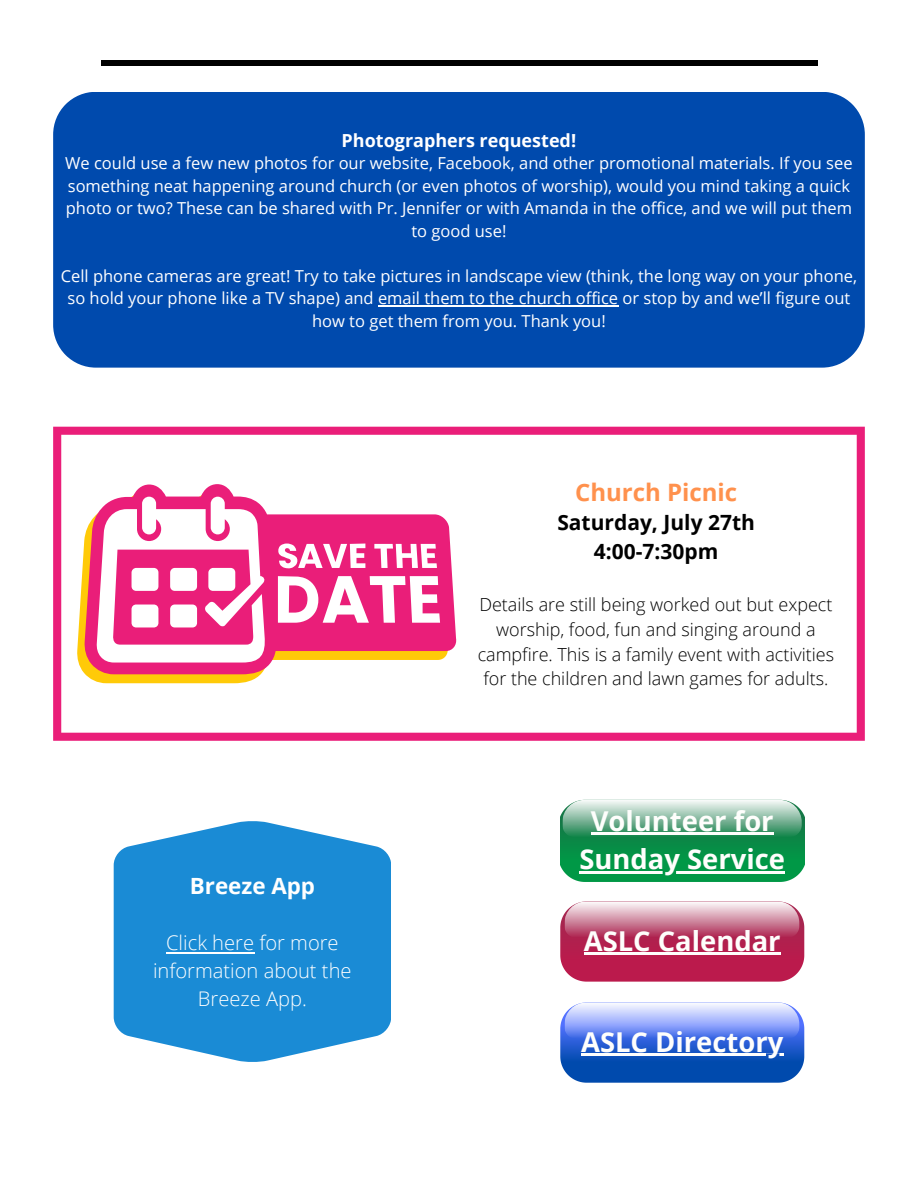
<style>
.page{position:relative;width:918px;height:1188px;background:#fff}
.page>*{position:absolute;margin:0;border:0;box-sizing:border-box;transform-origin:0 0}
.t1{font:700 27.45px "Open Sans";color:#fefefc}
.t2{font:700 24px "Open Sans";color:#ff914d}
.t3{font:700 22.35px "Open Sans";color:#fff}
.t4{font:700 21px/29.2px "Open Sans";color:#000;text-align:center}
.t5{font:300 20.1px/27.8px "Open Sans";color:#fff;text-align:center}
.t6{font:300 18px/24.8px "Open Sans";color:#000;text-align:center}
.t7{font:700 18px "Open Sans";color:#fff}
.t8{font:16.5px/22.5px "Open Sans";color:#fff;text-align:center}
</style>
<div class="page">
<div style="left:101px;top:60px;width:717px;height:6px;background:#000"></div>
<svg style="left:560px;top:901px;width:244px;height:80px;background:#c6577a"></svg>
<svg style="left:560px;top:1002px;width:244px;height:80px;background:#5983d9"></svg>
<svg style="left:114px;top:821px;width:277px;height:241px;background:#3498d9"></svg>
<svg style="left:560px;top:800px;width:244px;height:82px;background:#47a975"></svg>
<hr style="left:591px;top:833px;width:183px;height:2px;background:#fefefc">
<hr style="left:580px;top:871px;width:205px;height:2px;background:#fefefc">
<hr style="left:584px;top:953px;width:197px;height:2px;background:#fefefc">
<hr style="left:581px;top:1054px;width:202px;height:2px;background:#fefefc">
<hr style="left:166px;top:952px;width:88px;height:2px;background:#fff">
<div style="left:53px;top:92px;width:811px;height:276px;background:#004aad"></div>
<hr style="left:378px;top:305px;width:240px;height:2px;background:#fff">
<svg style="left:53px;top:427px;width:812px;height:314px"></svg>
<svg style="left:77px;top:493px;width:372px;height:190px"></svg>
<svg style="left:84px;top:484px;width:373px;height:190px;fill:#ea1e79"></svg>
<svg style="left:96px;top:497px;width:170px;height:166px"></svg>
<div style="left:132px;top:568px;width:26px;height:23px;background:#fff;border-radius:5px"></div>
<div style="left:170px;top:568px;width:27px;height:23px;background:#fff;border-radius:5px"></div>
<div style="left:208px;top:568px;width:27px;height:23px;background:#fff;border-radius:5px"></div>
<div style="left:132px;top:605px;width:26px;height:22px;background:#fff;border-radius:5px"></div>
<div style="left:170px;top:605px;width:27px;height:22px;background:#fff;border-radius:5px"></div>
<svg style="left:278px;top:544px;width:162px;height:79px"></svg>
<h2 class="t7" style="left:342px;top:128px;width:236px">Photographers requested!</h2>
<h3 class="t8" style="left:65px;top:152px;width:789px">We could use a few new photos for our website, Facebook, and other promotional materials. If you see something neat happening around church (or even photos of worship), would you mind taking a quick photo or two? These can be shared with Pr. Jennifer or with Amanda in the office, and we will put them to good use!</h3>
<p class="t8" style="left:61px;top:264px;width:798px">Cell phone cameras are great! Try to take pictures in landscape view (think, the long way on your phone, so hold your phone like a TV shape) and email them to the church office or stop by and we’ll figure out how to get them from you. Thank you!</p>
<h1 class="t2" style="left:575px;top:475px;width:164px">Church Picnic</h1>
<h1 class="t4" style="left:557px;top:507px;width:199px">Saturday, July 27th<br>4:00-7:30pm</h1>
<p class="t6" style="left:478px;top:592px;width:358px">Details are still being worked out but expect worship, food, fun and singing around a campfire. This is a family event with activities for the children and lawn games for adults.</p>
<h2 class="t3" style="left:190px;top:870px;width:127px">Breeze App</h2>
<p class="t5" style="left:153px;top:929px;width:200px">Click here for more information about the<br>Breeze App.</p>
<p class="t1" style="left:591px;top:801px;width:184px">Volunteer for</p>
<p class="t1" style="left:580px;top:839px;width:207px">Sunday Service</p>
<p class="t1" style="left:584px;top:922px;width:198px">ASLC Calendar</p>
<p class="t1" style="left:581px;top:1022px;width:204px">ASLC Directory</p>
</div>
